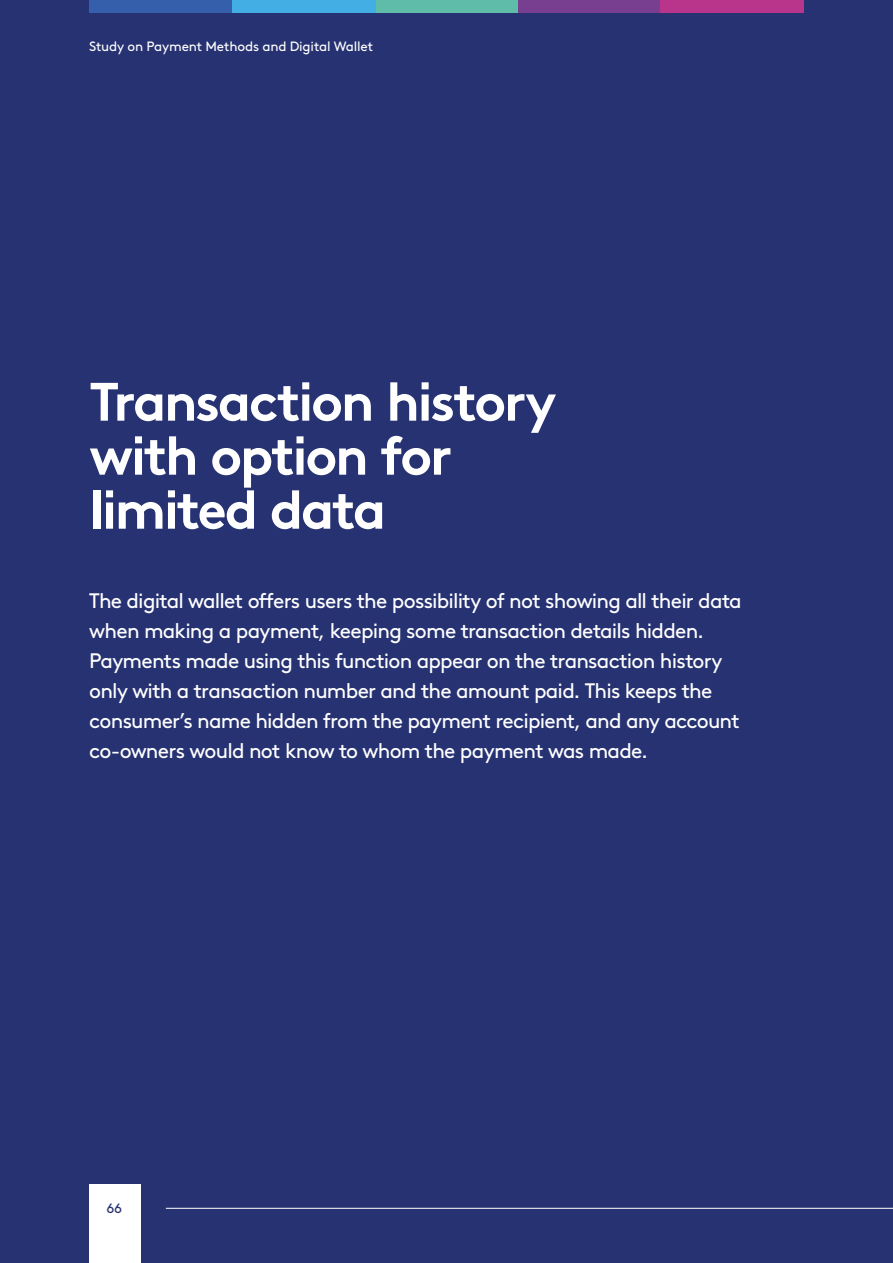
<style>
.page{position:relative;width:893px;height:1263px;background:#273272}
.page>*{position:absolute;margin:0;border:0;box-sizing:border-box;transform-origin:0 0}
.t1{font:700 54px/54px "Kantar Brown";letter-spacing:-.04em;color:#fff}
.t2{font:21px/30px "Kantar Brown";letter-spacing:-.035em;color:#fff}
.t3{font:13.5px "Kantar Brown";letter-spacing:-.01em;color:#fff}
.t4{font:13.5px "Kantar Brown";color:#273272}
</style>
<div class="page">
<hr style="left:166px;top:1208px;width:727px;height:1px;background:#fff">
<div style="left:89px;top:1184px;width:51px;height:79px;background:#fff"></div>
<div style="left:89px;top:0;width:143px;height:13px;background:#355faa"></div>
<div style="left:375px;top:0;width:144px;height:13px;background:#5ebca8"></div>
<div style="left:232px;top:0;width:143px;height:13px;background:#42aee3"></div>
<div style="left:519px;top:0;width:143px;height:13px;background:#783f91"></div>
<div style="left:661px;top:0;width:143px;height:13px;background:#b9348b"></div>
<p class="t3" style="left:89px;top:36px;width:285px">Study on Payment Methods and Digital Wallet</p>
<h1 class="t1" style="left:89px;top:369px;width:469px">Transaction history with option for limited data</h1>
<p class="t2" style="left:89px;top:583px;width:654px">The digital wallet offers users the possibility of not showing all their data when making a payment, keeping some transaction details hidden.<br>Payments made using this function appear on the transaction history only with a transaction number and the amount paid. This keeps the consumer’s name hidden from the payment recipient, and any account co-owners would not know to whom the payment was made.</p>
<p class="t4" style="left:107px;top:1198px;width:17px">66</p>
</div>
